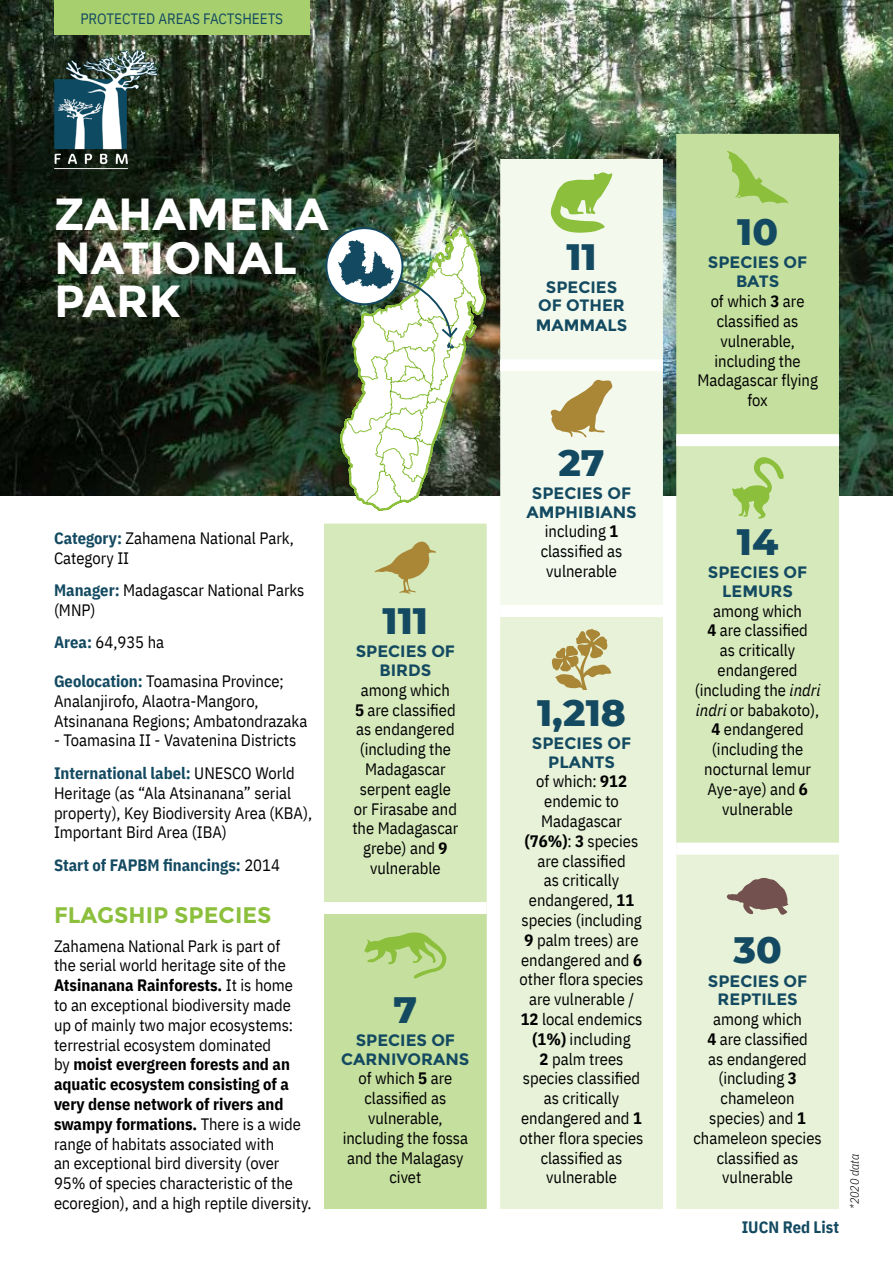
<style>
.page{position:relative;width:893px;height:1263px;background:#fff}
.page>*{position:absolute;margin:0;border:0;box-sizing:border-box;transform-origin:0 0}
.titre_AP{font:700 45px/43.5px "Montserrat";color:#fff}
.chiffres_GM{font:800 37.5px "Montserrat";color:#134a61}
.titre{font:700 22.5px "Montserrat";color:#8bbf3c}
.texte{font:16.5px/19.8px "IBM Plex Sans Cond";color:#000;text-align:center}
.especes_phares{font:700 16.5px/18.8px "Montserrat";color:#134a61;text-align:center}
.texte-2{font:700 16.5px "IBM Plex Sans Cond";color:#134a61}
.t1{font:15px "IBM Plex Sans Cond";color:#134a61}
.légendes{font:italic 300 12px "IBM Plex Sans Cond";color:#000}
.s1{font-weight:700;color:#134a61}
.s2{font-weight:400;color:#000}
.s3{font-weight:700}
.s4{font-style:italic}
</style>
<div class="page">
<img style="left:0;top:0;width:893px;height:495px">
<div style="left:676px;top:134px;width:163px;height:300px;background:#c5df9e"></div>
<div style="left:676px;top:446px;width:163px;height:397px;background:#d6e9bb"></div>
<div style="left:676px;top:855px;width:163px;height:354px;background:#e8f2d8"></div>
<div style="left:676px;top:434px;width:163px;height:12px;background:#fff"></div>
<svg style="left:727px;top:151px;width:61px;height:53px;background:#b2d47e"></svg>
<svg style="left:731px;top:457px;width:53px;height:62px;background:#bddb91"></svg>
<svg style="left:727px;top:878px;width:61px;height:37px;background:#a29286"></svg>
<div style="left:500px;top:159px;width:163px;height:446px;background:#f3f9ec"></div>
<div style="left:500px;top:617px;width:163px;height:592px;background:#e8f2d8"></div>
<div style="left:500px;top:359px;width:163px;height:12px;background:#fff"></div>
<svg style="left:551px;top:172px;width:61px;height:61px;background:#bad98b"></svg>
<svg style="left:551px;top:380px;width:61px;height:58px;background:#cec091"></svg>
<svg style="left:552px;top:628px;width:59px;height:61px;background:#cbc18e"></svg>
<img style="left:39px;top:45px;width:124px;height:134px">
<svg style="left:326px;top:228px;width:76px;height:76px"></svg>
<img style="left:338px;top:226px;width:149px;height:285px">
<div style="left:324px;top:524px;width:163px;height:378px;background:#d6e9bb"></div>
<div style="left:324px;top:914px;width:163px;height:295px;background:#c5df9e"></div>
<svg style="left:375px;top:540px;width:61px;height:54px;background:#c6c78d"></svg>
<svg style="left:364px;top:932px;width:82px;height:47px;background:#b0d37c"></svg>
<div style="left:54px;top:0;width:256px;height:34px;background:#a8cf6d"></div>
<p class="t1" style="left:80px;top:8px;width:204px">PROTECTED AREAS FACTSHEETS</p>
<p class="titre_AP" style="left:54px;top:193px;width:276px">ZAHAMENA<br>NATIONAL<br>PARK</p>
<p class="texte" style="left:54px;top:527px;width:241px;text-align:left"><span class="s1">Category:</span> Zahamena National Park,<br>Category II</p>
<p class="texte" style="left:54px;top:579px;width:252px;text-align:left"><span class="s1">Manager:</span> Madagascar National Parks (MNP)</p>
<p class="texte" style="left:54px;top:631px;width:112px"><span class="s1">Area:</span> 64,935 ha</p>
<p class="texte" style="left:54px;top:670px;width:255px;text-align:left"><span class="s1">Geolocation:</span> Toamasina Province;<br>Analanjirofo, Alaotra-Mangoro,<br>Atsinanana Regions; Ambatondrazaka</p>
<p class="texte" style="left:54px;top:729px;width:244px">- Toamasina II - Vavatenina Districts</p>
<p class="texte" style="left:54px;top:762px;width:260px;text-align:left"><span class="s1">International label:</span> UNESCO World Heritage (as “Ala Atsinanana” serial property), Key Biodiversity Area (KBA), Important Bird Area (IBA)</p>
<p class="texte-2" style="left:54px;top:852px;width:228px">Start of FAPBM financings: <span class="s2">2014</span></p>
<p class="titre" style="left:54px;top:902px;width:219px">FLAGSHIP SPECIES</p>
<p class="texte" style="left:54px;top:934px;width:259px;text-align:left">Zahamena National Park is part of<br>the serial world heritage site of the <span class="s3">Atsinanana Rainforests.</span> It is home<br>to an exceptional biodiversity made up of mainly two major ecosystems: terrestrial ecosystem dominated<br>by <span class="s3">moist evergreen forests and an aquatic ecosystem consisting of a very dense network of rivers and swampy formations.</span> There is a wide range of habitats associated with<br>an exceptional bird diversity (over 95% of species characteristic of the ecoregion), and a high reptile diversity.</p>
<p class="chiffres_GM" style="left:383px;top:593px;width:47px">111</p>
<p class="especes_phares" style="left:356px;top:642px;width:101px">SPECIES OF<br>BIRDS</p>
<p class="texte" style="left:352px;top:679px;width:108px">among which<br><span class="s3">5</span> are classified as endangered (including the<br>Madagascar serpent eagle or Firasabe and the Madagascar grebe) and <span class="s3">9 </span>vulnerable</p>
<p class="chiffres_GM" style="left:394px;top:982px;width:25px">7</p>
<p class="especes_phares" style="left:341px;top:1031px;width:130px">SPECIES OF<br>CARNIVORANS</p>
<p class="texte" style="left:343px;top:1067px;width:127px">of which <span class="s3">5</span> are classified as vulnerable, including the fossa and the Malagasy civet</p>
<p class="chiffres_GM" style="left:566px;top:229px;width:32px">11</p>
<p class="especes_phares" style="left:536px;top:277px;width:93px;line-height:19.4px">SPECIES<br>OF OTHER<br>MAMMALS</p>
<p class="chiffres_GM" style="left:558px;top:435px;width:48px">27</p>
<p class="especes_phares" style="left:526px;top:484px;width:112px">SPECIES OF<br>AMPHIBIANS</p>
<p class="texte" style="left:541px;top:520px;width:83px">including <span class="s3">1 </span>classified as vulnerable</p>
<p class="chiffres_GM" style="left:537px;top:685px;width:90px">1,218</p>
<p class="especes_phares" style="left:532px;top:734px;width:101px">SPECIES OF<br>PLANTS</p>
<p class="texte" style="left:520px;top:770px;width:125px">of which: <span class="s3">912 </span>endemic to<br>Madagascar <span class="s3">(76%)</span>: <span class="s3">3</span> species are classified<br>as critically endangered, <span class="s3">11 </span>species (including<br><span class="s3">9</span> palm trees) are endangered and <span class="s3">6 </span>other flora species are vulnerable /<br><span class="s3">12</span> local endemics <span class="s3">(1%)</span> including<br><span class="s3">2</span> palm trees species classified as critically endangered and <span class="s3">1 </span>other flora species classified as vulnerable</p>
<p class="chiffres_GM" style="left:737px;top:204px;width:42px">10</p>
<p class="especes_phares" style="left:708px;top:252px;width:101px;line-height:19.8px">SPECIES OF<br>BATS</p>
<p class="texte" style="left:697px;top:290px;width:122px">of which <span class="s3">3</span> are classified as vulnerable, including the<br>Madagascar flying fox</p>
<p class="chiffres_GM" style="left:737px;top:514px;width:43px">14</p>
<p class="especes_phares" style="left:708px;top:563px;width:101px">SPECIES OF<br>LEMURS</p>
<p class="texte" style="left:695px;top:599px;width:127px">among which<br><span class="s3">4</span> are classified<br>as critically endangered (including the <span class="s4">indri indri</span> or babakoto),<br><span class="s3">4</span> endangered (including the nocturnal lemur<br>Aye-aye) and <span class="s3">6 </span>vulnerable</p>
<p class="chiffres_GM" style="left:733px;top:923px;width:50px">30</p>
<p class="especes_phares" style="left:708px;top:971px;width:101px">SPECIES OF<br>REPTILES</p>
<p class="texte" style="left:693px;top:1008px;width:130px">among which<br><span class="s3">4</span> are classified<br>as endangered (including <span class="s3">3 </span>chameleon species) and <span class="s3">1 </span>chameleon species classified as vulnerable</p>
<p class="texte-2" style="left:742px;top:1213px;width:99px">IUCN Red List</p>
<p class="légendes" style="left:846px;top:1209px;width:57px;rotate:-90deg">*2020 data</p>
</div>
